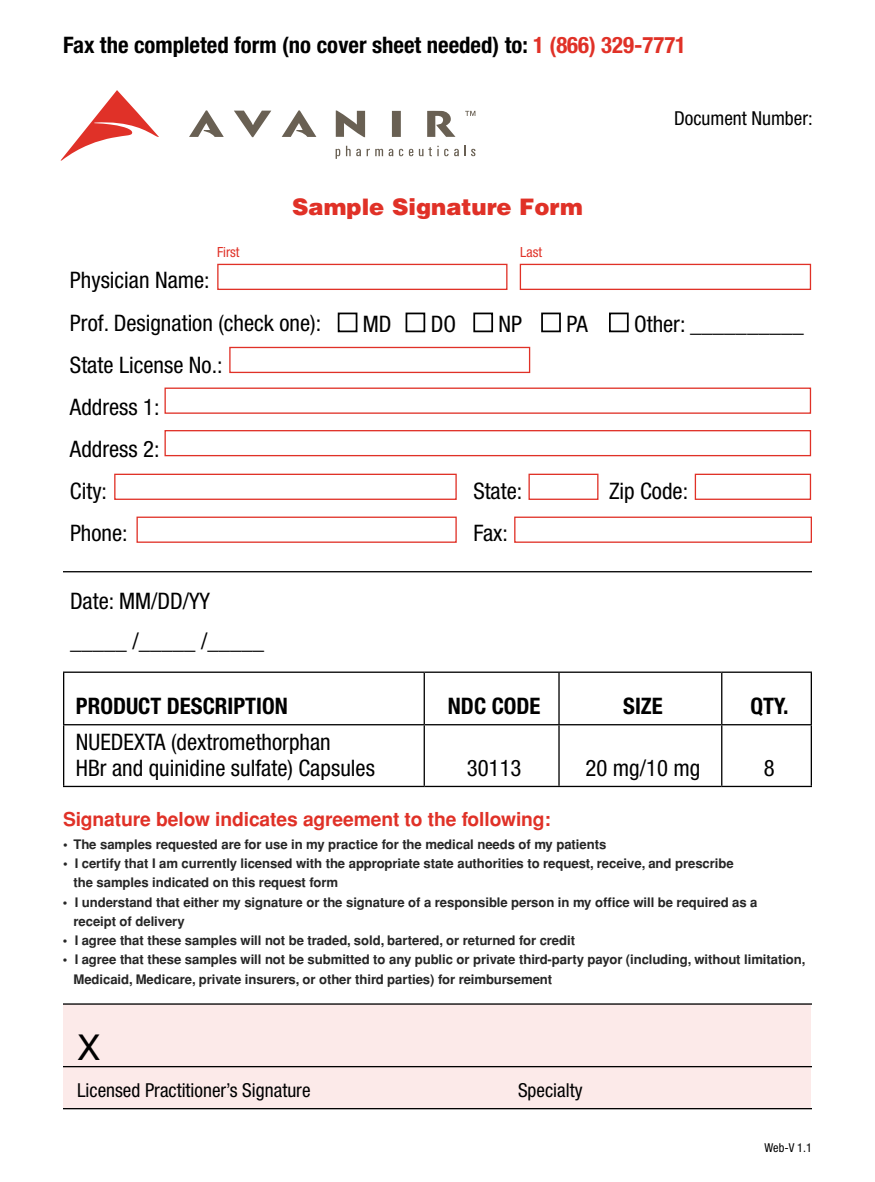
<style>
.page{position:relative;width:875px;height:1182px;background:#fff}
.page>*{position:absolute;margin:0;border:0;box-sizing:border-box;transform-origin:0 0}
.t1{font:35px "Helvetica";color:#000}
.t2{font:condensed 22.75px/42px "Helvetica Neue";color:#000}
.t3{font:700 condensed 22.75px "Helvetica Neue";color:#000}
.t4{font:900 22.75px "Helvetica";color:#e03127}
.t5{font:condensed 19.25px "Helvetica Neue";color:#000}
.t6{font:700 19.25px "Helvetica";letter-spacing:-.005em;color:#e03127}
.t7{font:condensed 14px "Helvetica Neue";color:#e03127}
.t8{font:700 13.12px/19.2px "Helvetica";letter-spacing:-.005em;color:#262626}
.t9{font:condensed 12.25px "Helvetica Neue";color:#000}
.s1{color:#e03127}
</style>
<div class="page">
<div style="left:64px;top:1004px;width:747px;height:103px;background:#fceae9"></div>
<svg style="left:336px;top:110px;width:29px;height:27px"></svg>
<svg style="left:234px;top:111px;width:37px;height:26px"></svg>
<svg style="left:392px;top:111px;width:9px;height:26px"></svg>
<svg style="left:427px;top:111px;width:29px;height:26px"></svg>
<svg style="left:189px;top:110px;width:35px;height:27px"></svg>
<svg style="left:282px;top:110px;width:34px;height:27px"></svg>
<svg style="left:336px;top:149px;width:4px;height:10px"></svg>
<svg style="left:346px;top:146px;width:15px;height:10px"></svg>
<svg style="left:367px;top:149px;width:16px;height:7px"></svg>
<svg style="left:389px;top:149px;width:4px;height:7px"></svg>
<svg style="left:399px;top:149px;width:4px;height:7px"></svg>
<svg style="left:409px;top:149px;width:4px;height:7px"></svg>
<svg style="left:419px;top:146px;width:40px;height:10px"></svg>
<svg style="left:465px;top:146px;width:10px;height:10px"></svg>
<svg style="left:61px;top:90px;width:98px;height:70px"></svg>
<svg style="left:465px;top:111px;width:10px;height:5px"></svg>
<div style="left:338px;top:312px;width:19px;height:20px;border:2px solid #000"></div>
<div style="left:406px;top:312px;width:19px;height:20px;border:2px solid #000"></div>
<div style="left:473px;top:312px;width:20px;height:20px;border:2px solid #000"></div>
<div style="left:541px;top:312px;width:20px;height:20px;border:2px solid #000"></div>
<div style="left:609px;top:312px;width:20px;height:20px;border:2px solid #000"></div>
<hr style="left:63px;top:671px;width:361px;height:1px;background:#000">
<hr style="left:63px;top:672px;width:1px;height:52px;background:#000">
<hr style="left:424px;top:671px;width:135px;height:1px;background:#000">
<hr style="left:424px;top:672px;width:1px;height:52px;background:#000">
<hr style="left:559px;top:671px;width:163px;height:1px;background:#000">
<hr style="left:558px;top:672px;width:2px;height:52px;background:#000">
<hr style="left:722px;top:671px;width:90px;height:1px;background:#000">
<hr style="left:721px;top:672px;width:1px;height:52px;background:#000">
<hr style="left:811px;top:672px;width:1px;height:52px;background:#000">
<hr style="left:63px;top:724px;width:361px;height:1px;background:#000">
<hr style="left:63px;top:725px;width:1px;height:60px;background:#000">
<hr style="left:424px;top:724px;width:135px;height:1px;background:#000">
<hr style="left:424px;top:725px;width:1px;height:60px;background:#000">
<hr style="left:559px;top:724px;width:163px;height:1px;background:#000">
<hr style="left:558px;top:725px;width:2px;height:60px;background:#000">
<hr style="left:722px;top:724px;width:90px;height:1px;background:#000">
<hr style="left:721px;top:725px;width:1px;height:60px;background:#000">
<hr style="left:811px;top:725px;width:1px;height:60px;background:#000">
<hr style="left:63px;top:785px;width:361px;height:2px;background:#000">
<hr style="left:424px;top:785px;width:135px;height:2px;background:#000">
<hr style="left:559px;top:785px;width:163px;height:2px;background:#000">
<hr style="left:722px;top:785px;width:90px;height:2px;background:#000">
<hr style="left:63px;top:571px;width:749px;height:1px;background:#000">
<hr style="left:63px;top:1003px;width:749px;height:1px;background:#000">
<hr style="left:63px;top:1107px;width:749px;height:2px;background:#000">
<hr style="left:63px;top:1065px;width:749px;height:2px;background:#000">
<div style="left:217px;top:264px;width:291px;height:26px;border:1px solid #e03127"></div>
<div style="left:520px;top:264px;width:291px;height:26px;border:1px solid #e03127"></div>
<div style="left:229px;top:347px;width:301px;height:26px;border:1px solid #e03127"></div>
<div style="left:164px;top:387px;width:647px;height:27px;border:1px solid #e03127"></div>
<div style="left:164px;top:430px;width:647px;height:26px;border:1px solid #e03127"></div>
<div style="left:114px;top:473px;width:343px;height:27px;border:1px solid #e03127"></div>
<div style="left:136px;top:516px;width:321px;height:26px;border:1px solid #e03127"></div>
<div style="left:514px;top:516px;width:298px;height:26px;border:1px solid #e03127"></div>
<div style="left:528px;top:473px;width:70px;height:27px;border:1px solid #e03127"></div>
<div style="left:695px;top:473px;width:116px;height:27px;border:1px solid #e03127"></div>
<h2 class="t3" style="left:63px;top:31px;width:625px">Fax the completed form (no cover sheet needed) to: <span class="s1">1 (866) 329-7771</span></h2>
<h2 class="t4" style="left:292px;top:192px;width:292px">Sample Signature Form</h2>
<p class="t7" style="left:217px;top:244px;width:24px">First</p>
<p class="t7" style="left:520px;top:244px;width:23px">Last</p>
<h3 class="t5" style="left:674px;top:107px;width:140px">Document Number:</h3>
<h2 class="t2" style="left:70px;top:259px;width:253px">Physician Name:<br>Prof. Designation (check one):</h2>
<h2 class="t2" style="left:70px;top:343px;width:154px">State License No.:<br>Address 1:<br>Address 2:<br>City:</h2>
<h2 class="t2" style="left:363px;top:303px;width:30px">MD</h2>
<h2 class="t2" style="left:431px;top:303px;width:27px">DO</h2>
<h2 class="t2" style="left:499px;top:303px;width:25px">NP</h2>
<h2 class="t2" style="left:566px;top:303px;width:23px">PA</h2>
<h2 class="t2" style="left:634px;top:303px;width:171px">Other: __________</h2>
<h2 class="t2" style="left:473px;top:469px;width:51px">State:</h2>
<h2 class="t2" style="left:609px;top:469px;width:81px">Zip Code:</h2>
<h2 class="t2" style="left:70px;top:511px;width:59px">Phone:</h2>
<h2 class="t2" style="left:473px;top:511px;width:36px">Fax:</h2>
<h2 class="t2" style="left:70px;top:580px;width:196px;line-height:40.2px">Date: MM/DD/YY _____ /_____ /_____</h2>
<h2 class="t3" style="left:76px;top:692px;width:213px">PRODUCT DESCRIPTION</h2>
<h2 class="t3" style="left:448px;top:692px;width:94px">NDC CODE</h2>
<h2 class="t3" style="left:623px;top:692px;width:41px">SIZE</h2>
<h2 class="t3" style="left:750px;top:692px;width:40px">QTY.</h2>
<h2 class="t2" style="left:76px;top:728px;width:301px;line-height:26.2px">NUEDEXTA (dextromethorphan<br>HBr and quinidine sulfate) Capsules</h2>
<h2 class="t2" style="left:467px;top:746px;width:56px">30113</h2>
<h2 class="t2" style="left:586px;top:746px;width:116px">20 mg/10 mg</h2>
<h2 class="t2" style="left:764px;top:746px;width:12px">8</h2>
<h3 class="t6" style="left:63px;top:807px;width:490px">Signature below indicates agreement to the following:</h3>
<p class="t8" style="left:63px;top:834px;width:545px">• The samples requested are for use in my practice for the medical needs of my patients</p>
<p class="t8" style="left:73px;top:853px;width:662px;text-indent:-10px">• I certify that I am currently licensed with the appropriate state authorities to request, receive, and prescribe the samples indicated on this request form</p>
<p class="t8" style="left:73px;top:892px;width:686px;text-indent:-10px">• I understand that either my signature or the signature of a responsible person in my office will be required as a receipt of delivery</p>
<p class="t8" style="left:63px;top:930px;width:514px">• I agree that these samples will not be traded, sold, bartered, or returned for credit</p>
<p class="t8" style="left:73px;top:949px;width:734px;text-indent:-10px">• I agree that these samples will not be submitted to any public or private third-party payor (including, without limitation,<br>Medicaid, Medicare, private insurers, or other third parties) for reimbursement</p>
<h1 class="t1" style="left:77px;top:1026px;width:25px">X</h1>
<h3 class="t5" style="left:77px;top:1078px;width:235px">Licensed Practitioner’s Signature</h3>
<h3 class="t5" style="left:518px;top:1078px;width:66px">Specialty</h3>
<p class="t9" style="left:765px;top:1140px;width:49px">Web-V 1.1</p>
</div>
